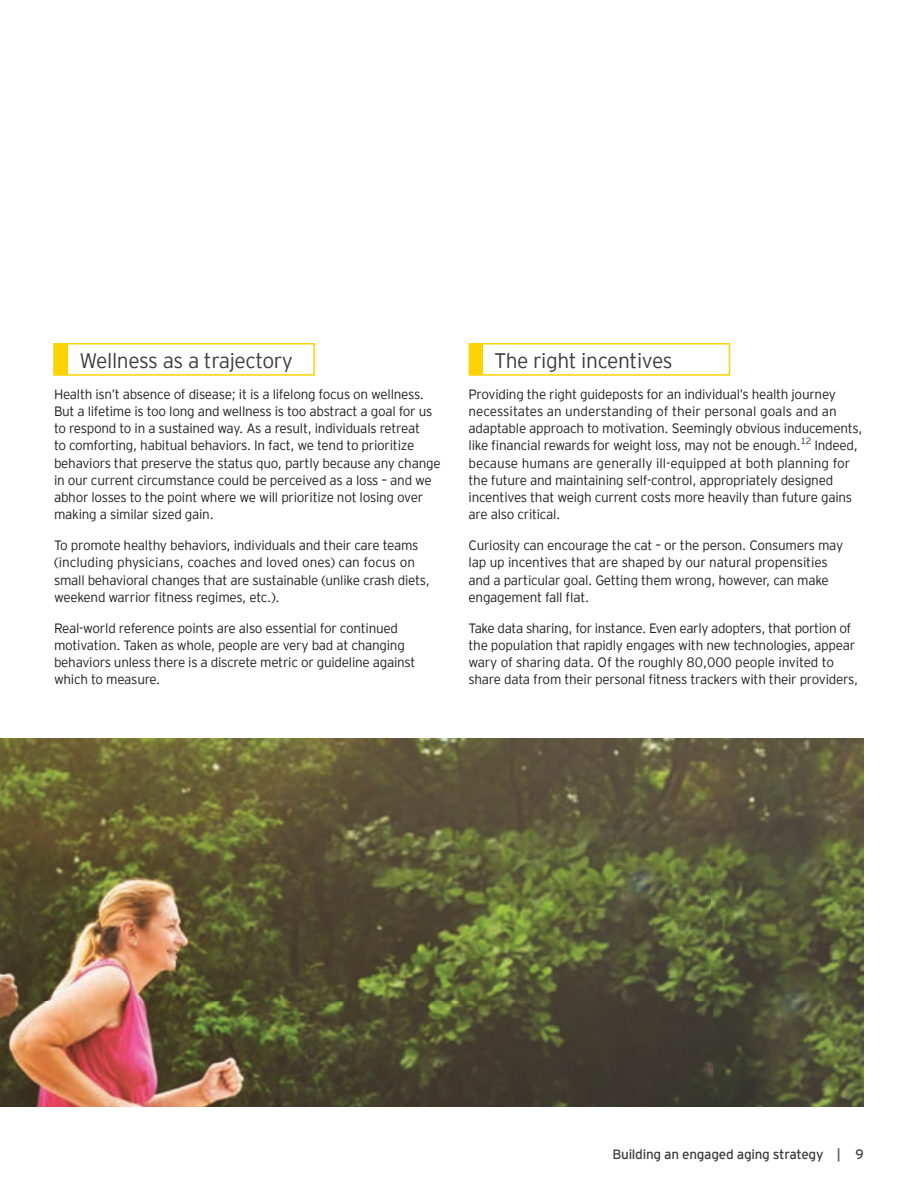
<style>
.page{position:relative;width:918px;height:1188px;background:#fff}
.page>*{position:absolute;margin:0;border:0;box-sizing:border-box;transform-origin:0 0}
.t1{font:300 21px "EY Interstate";letter-spacing:-.02em;color:#3e3e3f}
.t2{font:300 13.5px/17.2px "EY Interstate";letter-spacing:-.02em;color:#231f20}
.t3{font:13.5px "EY Interstate";letter-spacing:-.02em;color:#3e3e3f}
.s1{font-weight:700;color:#6c6d70}
</style>
<div class="page">
<img style="left:0;top:739px;width:864px;height:368px">
<div style="left:54px;top:344px;width:14px;height:31px;background:#fed304"></div>
<div style="left:53px;top:343px;width:262px;height:33px;border:2px solid #fed304"></div>
<div style="left:469px;top:344px;width:14px;height:31px;background:#fed304"></div>
<div style="left:469px;top:343px;width:261px;height:33px;border:2px solid #fed304"></div>
<h1 class="t1" style="left:79px;top:345px;width:215px">Wellness as a trajectory</h1>
<p class="t2" style="left:54px;top:384px;width:388px">Health isn’t absence of disease; it is a lifelong focus on wellness.<br>But a lifetime is too long and wellness is too abstract a goal for us to respond to in a sustained way. As a result, individuals retreat<br>to comforting, habitual behaviors. In fact, we tend to prioritize behaviors that preserve the status quo, partly because any change in our current circumstance could be perceived as a loss – and we abhor losses to the point where we will prioritize not losing over making a similar sized gain.</p>
<p class="t2" style="left:54px;top:536px;width:377px">To promote healthy behaviors, individuals and their care teams (including physicians, coaches and loved ones) can focus on small behavioral changes that are sustainable (unlike crash diets, weekend warrior fitness regimes, etc.).</p>
<p class="t2" style="left:54px;top:618px;width:363px">Real-world reference points are also essential for continued motivation. Taken as whole, people are very bad at changing behaviors unless there is a discrete metric or guideline against which to measure.</p>
<h1 class="t1" style="left:494px;top:345px;width:180px">The right incentives</h1>
<p class="t2" style="left:469px;top:384px;width:396px">Providing the right guideposts for an individual’s health journey necessitates an understanding of their personal goals and an adaptable approach to motivation. Seemingly obvious inducements, like financial rewards for weight loss, may not be enough.<sup>12</sup> Indeed, because humans are generally ill-equipped at both planning for the future and maintaining self-control, appropriately designed incentives that weigh current costs more heavily than future gains are also critical.</p>
<p class="t2" style="left:469px;top:536px;width:376px">Curiosity can encourage the cat – or the person. Consumers may lap up incentives that are shaped by our natural propensities and a particular goal. Getting them wrong, however, can make engagement fall flat.</p>
<p class="t2" style="left:469px;top:618px;width:391px">Take data sharing, for instance. Even early adopters, that portion of the population that rapidly engages with new technologies, appear wary of sharing data. Of the roughly 80,000 people invited to share data from their personal fitness trackers with their providers,</p>
<p class="t3" style="left:613px;top:1145px;width:252px">Building an engaged aging strategy <span class="s1">|</span> 9</p>
</div>
